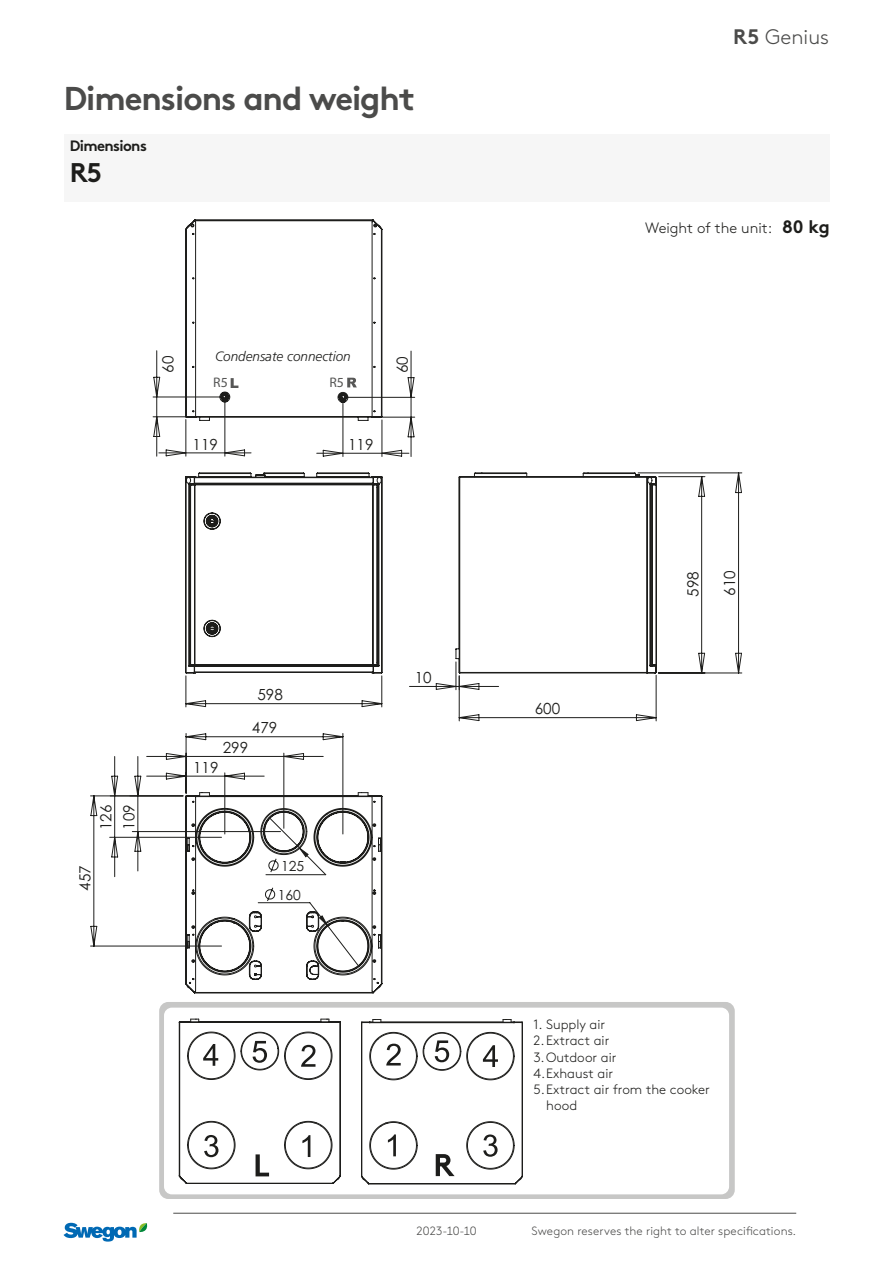
<style>
.page{position:relative;width:893px;height:1263px;background:#fff}
.page>*{position:absolute;margin:0;border:0;box-sizing:border-box;transform-origin:0 0}
.Main_header__34_pkt{font:700 33px "Swegon Brown";letter-spacing:-.03em;color:#4b4b4a}
.Väliotsikko_X_X{font:700 27px "Swegon Brown";color:#1d1d1b}
.t1{font:300 21px "Swegon Brown";color:#4b4b4a}
.t2{font:15.3px "Century Gothic";color:#1d1d1b}
.t3{font:300 15px "Swegon Brown";color:#1d1d1b}
.Väliotsikko_X_X-2{font:700 15px "Swegon Brown";letter-spacing:-.04em;color:#1d1d1b}
.t4{font:13.95px "Century Gothic";color:#1d1d1b}
.t5{font:13.95px "Myriad Pro";color:#575756}
.t6{font:300 13.5px/16.2px "Swegon Brown";color:#1d1d1b}
.Kuvateksti{font:13.5px "Frutiger LT 46 Lt It";color:#1d1d1b}
.t7{font:300 12px "Swegon Brown";letter-spacing:.005em;color:#4b4b4a}
.s1{font-weight:700}
.s2{font-weight:700;font-size:18px}
</style>
<div class="page">
<hr style="left:173px;top:1213px;width:623px;height:1px;background:#4b4b4a">
<svg style="left:64px;top:1223px;width:84px;height:18px"></svg>
<div style="left:64px;top:134px;width:765px;height:67px;background:#f6f6f6"></div>
<svg style="left:90px;top:472px;width:652px;height:475px"></svg>
<svg style="left:129px;top:675px;width:56px;height:81px"></svg>
<svg style="left:185px;top:220px;width:472px;height:727px"></svg>
<svg style="left:317px;top:350px;width:182px;height:340px"></svg>
<svg style="left:153px;top:350px;width:98px;height:107px"></svg>
<svg style="left:110px;top:756px;width:273px;height:237px"></svg>
<svg style="left:159px;top:1002px;width:576px;height:197px;background:#cacac9"></svg>
<div style="left:164px;top:1008px;width:565px;height:186px;background:#fff;border-radius:8px"></div>
<svg style="left:179px;top:1018px;width:162px;height:166px"></svg>
<svg style="left:361px;top:1019px;width:162px;height:166px"></svg>
<p class="Main_header__34_pkt" style="left:64px;top:72px;width:353px">Dimensions and weight</p>
<p class="Väliotsikko_X_X-2" style="left:70px;top:134px;width:79px">Dimensions</p>
<p class="Väliotsikko_X_X" style="left:70px;top:151px;width:34px">R5</p>
<p class="t2" style="left:157px;top:373px;width:18px;rotate:-90deg">60</p>
<p class="Kuvateksti" style="left:215px;top:348px;width:137px">Condensate connection</p>
<p class="t5" style="left:213px;top:374px;width:16px">R5</p>
<p class="t5" style="left:329px;top:374px;width:16px">R5</p>
<p class="t2" style="left:193px;top:433px;width:27px">119</p>
<p class="t2" style="left:348px;top:434px;width:27px">119</p>
<p class="t2" style="left:391px;top:373px;width:18px;rotate:-90deg">60</p>
<p class="t2" style="left:95px;top:830px;width:27px;rotate:-90deg">126</p>
<p class="t2" style="left:118px;top:830px;width:27px;rotate:-90deg">109</p>
<p class="t2" style="left:74px;top:891px;width:27px;rotate:-90deg">457</p>
<p class="t2" style="left:257px;top:684px;width:27px">598</p>
<p class="t2" style="left:252px;top:717px;width:27px">479</p>
<p class="t2" style="left:223px;top:737px;width:27px">299</p>
<p class="t2" style="left:193px;top:756px;width:27px">119</p>
<p class="t4" style="left:281px;top:856px;width:25px">125</p>
<p class="t4" style="left:278px;top:885px;width:25px">160</p>
<p class="t2" style="left:415px;top:667px;width:18px">10</p>
<h3 class="t1" style="left:733px;top:22px;width:98px"><span class="s1">R5</span> Genius</h3>
<p class="t3" style="left:645px;top:217px;width:186px">Weight of the unit: <span class="s2">80 kg</span></p>
<p class="t2" style="left:535px;top:698px;width:27px">600</p>
<p class="t2" style="left:682px;top:596px;width:27px;rotate:-90deg">598</p>
<p class="t2" style="left:719px;top:596px;width:27px;rotate:-90deg">610</p>
<p class="t6" style="left:533px;top:1015px;width:73px">1. Supply air</p>
<p class="t6" style="left:533px;top:1032px;width:77px">2.Extract air</p>
<p class="t6" style="left:533px;top:1048px;width:85px">3.Outdoor air</p>
<p class="t6" style="left:533px;top:1064px;width:81px">4.Exhaust air</p>
<p class="t6" style="left:546px;top:1080px;width:165px;text-indent:-13px">5.Extract air from the cooker hood</p>
<p class="t7" style="left:416px;top:1221px;width:62px">2023-10-10</p>
<p class="t7" style="left:532px;top:1221px;width:266px">Swegon reserves the right to alter specifications.</p>
</div>
